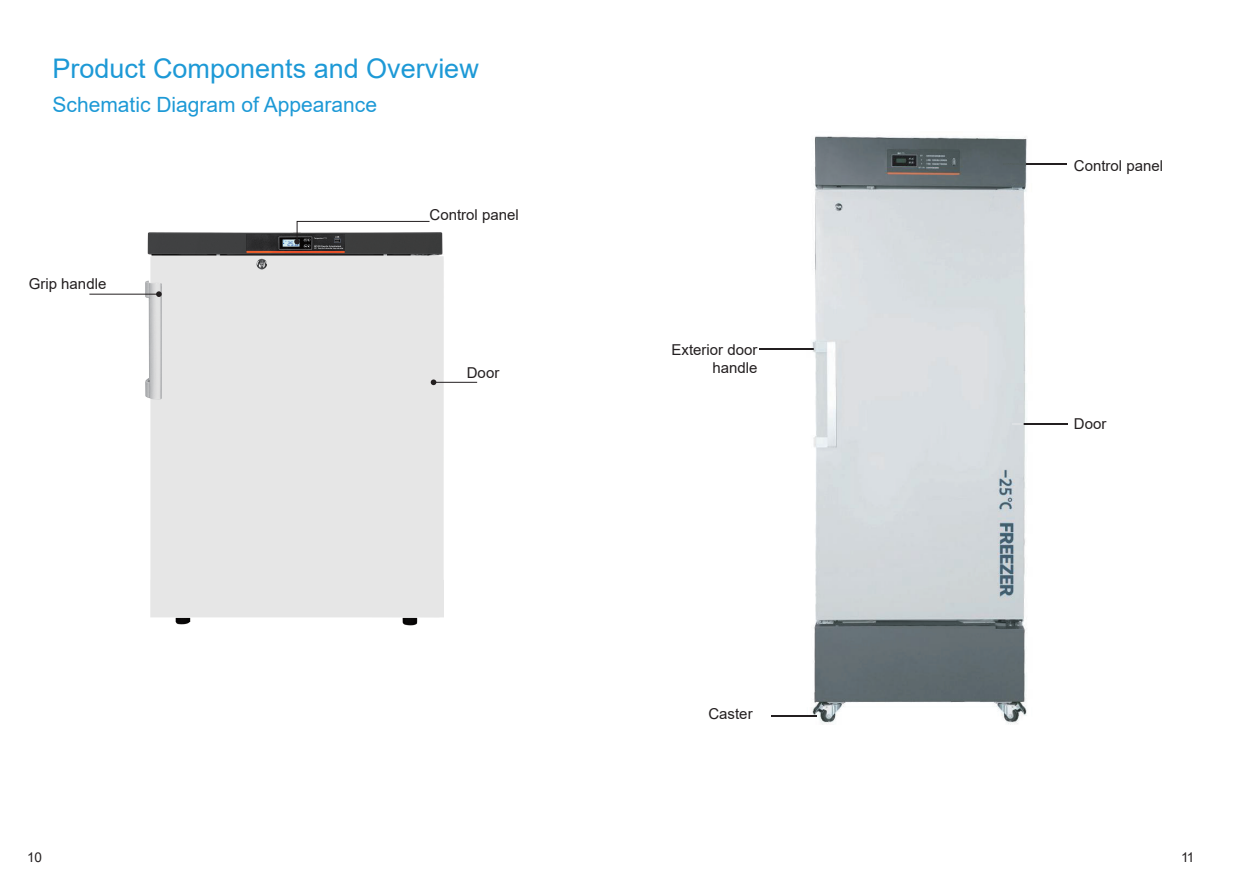
<style>
.page{position:relative;width:1234px;height:893px;background:#fff}
.page>*{position:absolute;margin:0;border:0;box-sizing:border-box;transform-origin:0 0}
.t1{font:27px "Arial";color:#1d99d6}
.t2{font:21px "Arial";color:#1d99d6}
.t3{font:15px/18px "Arial";color:#231f20;text-align:right}
.t4{font:13.5px "Arial";color:#231f20}
</style>
<div class="page">
<img style="left:89px;top:220px;width:389px;height:406px">
<svg style="left:294px;top:221px;width:136px;height:23px"></svg>
<hr style="left:89px;top:294px;width:70px;height:1px;background:#231f20">
<svg style="left:156px;top:291px;width:6px;height:6px"></svg>
<hr style="left:433px;top:382px;width:44px;height:1px;background:#231f20">
<svg style="left:431px;top:379px;width:5px;height:6px"></svg>
<img style="left:759px;top:136px;width:309px;height:589px">
<img style="left:1003px;top:164px;width:64px;height:1px">
<img style="left:771px;top:715px;width:45px;height:1px">
<img style="left:759px;top:348px;width:56px;height:1px">
<img style="left:1012px;top:424px;width:55px;height:1px">
<h1 class="t1" style="left:53px;top:50px;width:428px">Product Components and Overview</h1>
<h2 class="t2" style="left:53px;top:90px;width:326px">Schematic Diagram of Appearance</h2>
<p class="t3" style="left:29px;top:275px;width:79px">Grip handle</p>
<p class="t4" style="left:27px;top:848px;width:17px">10</p>
<p class="t3" style="left:429px;top:206px;width:91px">Control panel</p>
<p class="t3" style="left:467px;top:363px;width:34px">Door</p>
<p class="t3" style="left:671px;top:340px;width:87px">Exterior door handle</p>
<p class="t3" style="left:708px;top:704px;width:46px">Caster</p>
<p class="t3" style="left:1074px;top:156px;width:91px">Control panel</p>
<p class="t3" style="left:1074px;top:414px;width:34px">Door</p>
<p class="t4" style="left:1181px;top:848px;width:15px">11</p>
</div>
